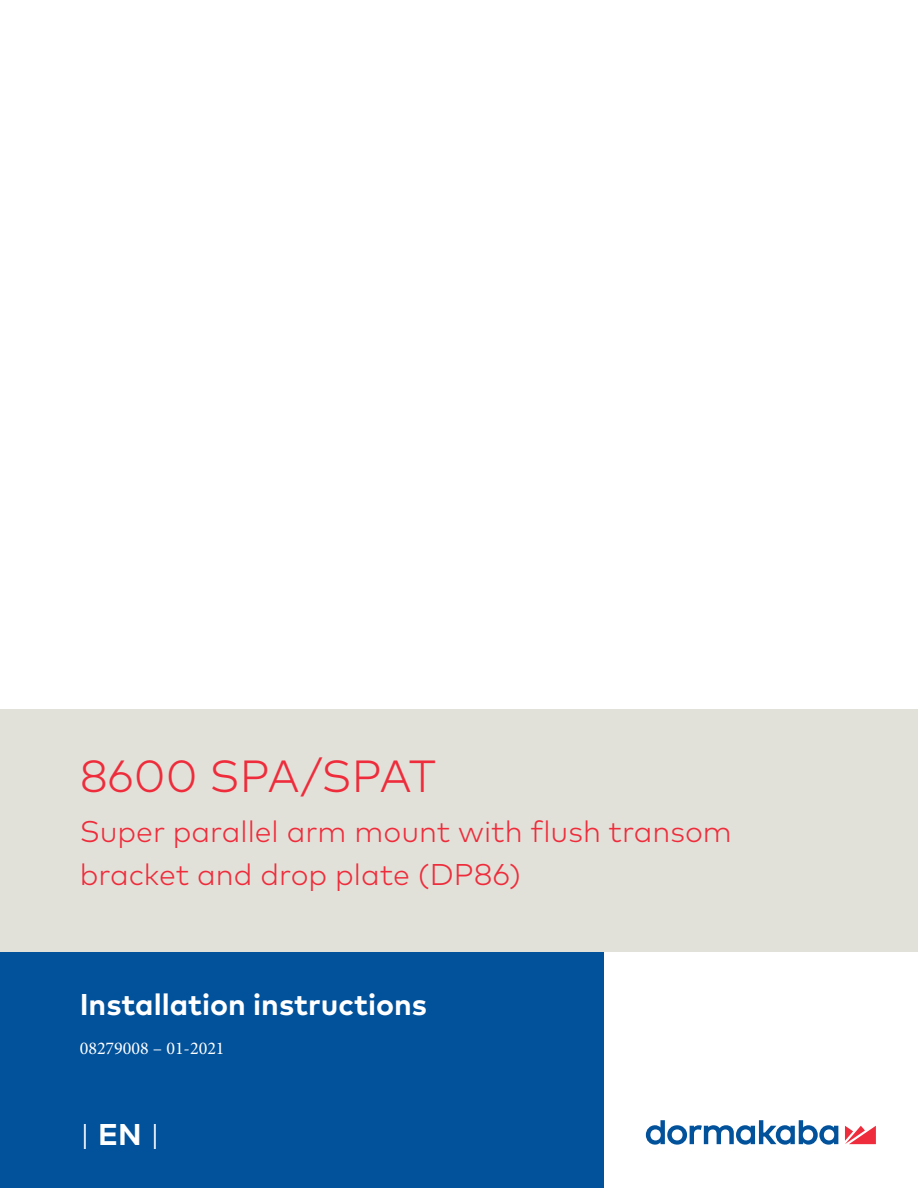
<style>
.page{position:relative;width:918px;height:1188px;background:#fff}
.page>*{position:absolute;margin:0;border:0;box-sizing:border-box;transform-origin:0 0}
.Title_30pt_36pt{font:300 45px "Mark Pro";letter-spacing:-.02em;color:#ee2c3b}
.Subtitle_20pt_36pt{font:300 30px/43.5px "Mark Pro";color:#ee2c3b}
.Title_Bold_20pt_24pt{font:700 30px "Mark Pro";color:#fff}
.Title_Bold_20pt_24pt-2{font:300 30px "Mark Pro";color:#fff}
.t1{font:18px "Minion Pro";color:#fff}
.s1{font-weight:700}
</style>
<div class="page">
<svg style="left:845px;top:1126px;width:31px;height:18px"></svg>
<svg style="left:646px;top:1120px;width:192px;height:25px"></svg>
<div style="left:0;top:952px;width:603px;height:236px;background:#01519b"></div>
<div style="left:0;top:709px;width:918px;height:243px;background:#e2e1d9"></div>
<p class="Title_30pt_36pt" style="left:80px;top:742px;width:358px">8600 SPA/SPAT</p>
<p class="Subtitle_20pt_36pt" style="left:80px;top:807px;width:654px">Super parallel arm mount with flush transom bracket and drop plate (DP86)</p>
<p class="Title_Bold_20pt_24pt" style="left:80px;top:982px;width:349px">Installation instructions</p>
<p class="t1" style="left:80px;top:1036px;width:146px">08279008 – 01-2021</p>
<p class="Title_Bold_20pt_24pt-2" style="left:80px;top:1112px;width:82px">| <span class="s1">EN</span> |</p>
</div>
